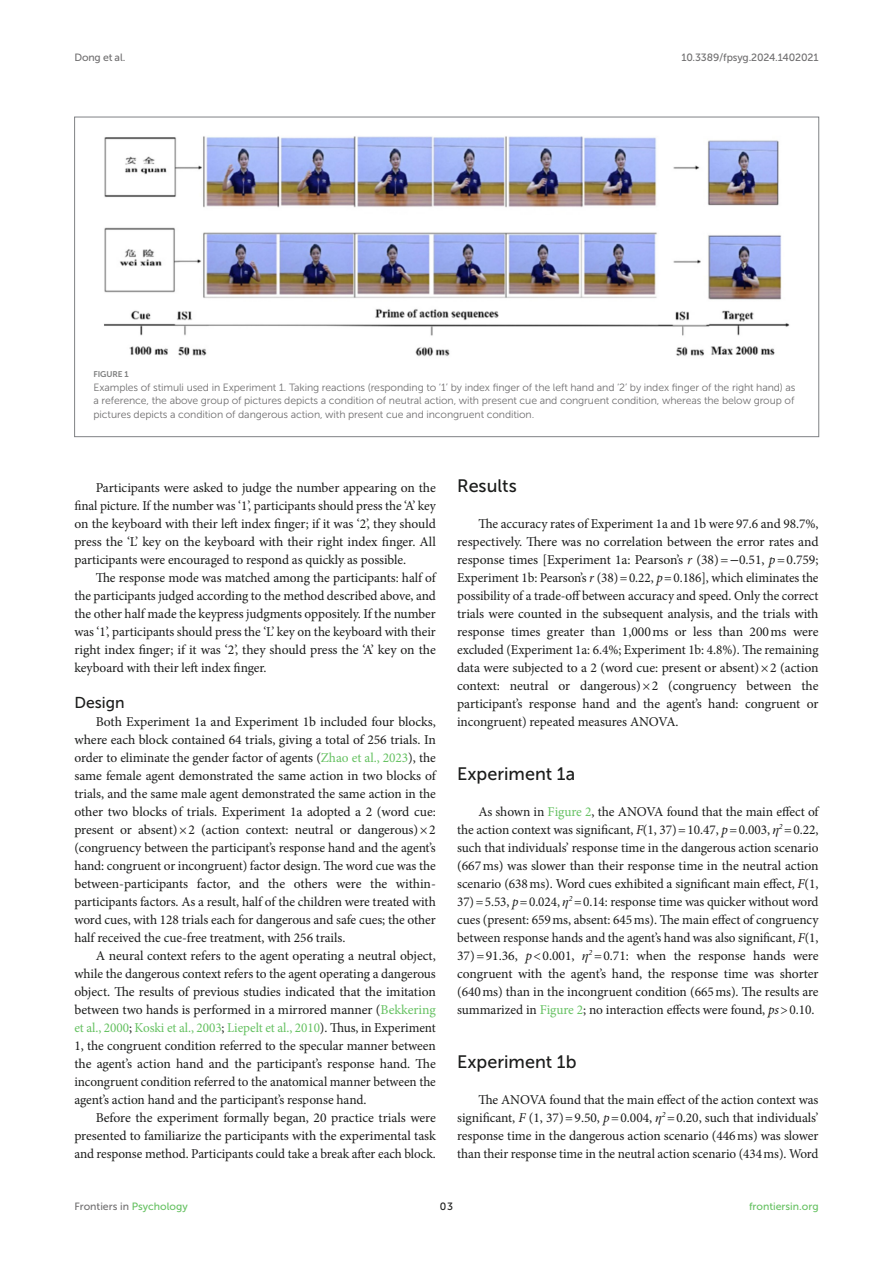
<style>
.page{position:relative;width:893px;height:1263px;background:#fff}
.page>*{position:absolute;margin:0;border:0;box-sizing:border-box;transform-origin:0 0}
.HEAD_2{font:18px "Museo Sans 500";color:#1b1c1b}
.HEAD_3{font:15.75px "Museo Sans 500";color:#1b1c1b}
.TEXT_FLUSH{font:13.5px/18px "Minion Pro";letter-spacing:-.005em;color:#1b1c1b;text-align:justify}
.TEXT{font:13.5px/18px "Minion Pro";letter-spacing:-.005em;color:#1b1c1b;text-align:justify}
.FIG_LEG{font:10.5px/13.5px "Museo Sans 300";letter-spacing:-.01em;color:#706f70}
.t1{font:10.5px "Museo Sans 500";letter-spacing:-.015em;color:#706f70}
.t2{font:10.5px "Museo Sans 500";color:#65c161}
.t3{font:10.5px "Museo Sans 500";color:#1b1c1b}
.FIG_HD{font:8.25px "Museo Sans 700";letter-spacing:-.01em;color:#7e7f7f}
.s1{color:#65c161}
.s2{font-style:italic}
.s3{font-family:"STIX General"}
.s4{font-family:"STIX General";font-style:italic}
</style>
<div class="page">
<img style="left:104px;top:136px;width:686px;height:221px">
<p class="t1" style="left:74px;top:51px;width:52px">Dong et al.</p>
<p class="t1" style="left:681px;top:51px;width:139px">10.3389/fpsyg.2024.1402021</p>
<p class="FIG_HD" style="left:94px;top:370px;width:37px">FIGURE 1</p>
<p class="FIG_LEG" style="left:94px;top:380px;width:704px">Examples of stimuli used in Experiment 1. Taking reactions (responding to ‘1’ by index finger of the left hand and ‘2’ by index finger of the right hand) as a reference, the above group of pictures depicts a condition of neutral action, with present cue and congruent condition, whereas the below group of pictures depicts a condition of dangerous action, with present cue and incongruent condition.</p>
<p class="TEXT" style="left:74px;top:479px;width:363px;text-indent:21px">Participants were asked to judge the number appearing on the final picture. If the number was ‘1’, participants should press the ‘A’ key on the keyboard with their left index finger; if it was ‘2’, they should press the ‘L’ key on the keyboard with their right index finger. All participants were encouraged to respond as quickly as possible.</p>
<p class="TEXT" style="left:74px;top:569px;width:363px;text-indent:21px">The response mode was matched among the participants: half of the participants judged according to the method described above, and the other half made the keypress judgments oppositely. If the number was ‘1’, participants should press the ‘L’ key on the keyboard with their right index finger; if it was ‘2’, they should press the ‘A’ key on the keyboard with their left index finger.</p>
<p class="HEAD_3" style="left:74px;top:694px;width:52px">Design</p>
<p class="TEXT_FLUSH" style="left:74px;top:713px;width:363px;text-indent:21px">Both Experiment 1a and Experiment 1b included four blocks, where each block contained 64 trials, giving a total of 256 trials. In order to eliminate the gender factor of agents (<span class="s1">Zhao et al., 2023</span>), the same female agent demonstrated the same action in two blocks of trials, and the same male agent demonstrated the same action in the other two blocks of trials. Experiment 1a adopted a 2 (word cue: present or absent)×2 (action context: neutral or dangerous)×2 (congruency between the participant’s response hand and the agent’s hand: congruent or incongruent) factor design. The word cue was the between-participants factor, and the others were the within&shy;participants factors. As a result, half of the children were treated with word cues, with 128 trials each for dangerous and safe cues; the other half received the cue-free treatment, with 256 trails.</p>
<p class="TEXT" style="left:74px;top:947px;width:363px;text-indent:21px">A neural context refers to the agent operating a neutral object, while the dangerous context refers to the agent operating a dangerous object. The results of previous studies indicated that the imitation between two hands is performed in a mirrored manner (<span class="s1">Bekkering et al., 2000</span>; <span class="s1">Koski et al., 2003</span>; <span class="s1">Liepelt et al., 2010</span>). Thus, in Experiment 1, the congruent condition referred to the specular manner between the agent’s action hand and the participant’s response hand. The incongruent condition referred to the anatomical manner between the agent’s action hand and the participant’s response hand.</p>
<p class="TEXT" style="left:74px;top:1109px;width:363px;text-indent:21px">Before the experiment formally began, 20 practice trials were presented to familiarize the participants with the experimental task and response method. Participants could take a break after each block.</p>
<p class="HEAD_2" style="left:457px;top:476px;width:61px">Results</p>
<p class="TEXT_FLUSH" style="left:457px;top:515px;width:363px;text-indent:21px">The accuracy rates of Experiment 1a and 1b were 97.6 and 98.7%, respectively. There was no correlation between the error rates and response times [Experiment 1a: Pearson’s <span class="s2">r</span> (38)=<span class="s3">−</span>0.51, <span class="s2">p</span>=0.759; Experiment 1b: Pearson’s <span class="s2">r</span> (38)=0.22, <span class="s2">p</span>=0.186], which eliminates the possibility of a trade-off between accuracy and speed. Only the correct trials were counted in the subsequent analysis, and the trials with response times greater than 1,000ms or less than 200ms were excluded (Experiment 1a: 6.4%; Experiment 1b: 4.8%). The remaining data were subjected to a 2 (word cue: present or absent)×2 (action context: neutral or dangerous)×2 (congruency between the participant’s response hand and the agent’s hand: congruent or incongruent) repeated measures ANOVA.</p>
<p class="HEAD_2" style="left:457px;top:764px;width:120px">Experiment 1a</p>
<p class="TEXT_FLUSH" style="left:457px;top:803px;width:363px;text-indent:21px">As shown in <span class="s1">Figure 2</span>, the ANOVA found that the main effect of the action context was significant, <span class="s2">F</span>(1, 37)=10.47, <span class="s2">p</span>=0.003, <span class="s4">η</span><sup>2</sup> =0.22, such that individuals’ response time in the dangerous action scenario (667ms) was slower than their response time in the neutral action scenario (638ms). Word cues exhibited a significant main effect, <span class="s2">F</span>(1, 37)=5.53, <span class="s2">p</span>=0.024, <span class="s4">η</span><sup>2</sup> =0.14: response time was quicker without word cues (present: 659ms, absent: 645ms). The main effect of congruency between response hands and the agent’s hand was also significant, <span class="s2">F</span>(1, 37)=91.36, <span class="s2">p</span>&lt;0.001, <span class="s4">η</span><sup>2</sup> =0.71: when the response hands were congruent with the agent’s hand, the response time was shorter (640ms) than in the incongruent condition (665ms). The results are summarized in <span class="s1">Figure 2</span>; no interaction effects were found, <span class="s2">ps</span>&gt;0.10.</p>
<p class="HEAD_2" style="left:457px;top:1052px;width:121px">Experiment 1b</p>
<p class="TEXT_FLUSH" style="left:457px;top:1091px;width:363px;text-indent:21px">The ANOVA found that the main effect of the action context was significant, <span class="s2">F</span> (1, 37)=9.50, <span class="s2">p</span>=0.004, <span class="s4">η</span><sup>2</sup> =0.20, such that individuals’ response time in the dangerous action scenario (446ms) was slower than their response time in the neutral action scenario (434ms). Word</p>
<p class="t1" style="left:74px;top:1200px;width:115px">Frontiers in <span class="s1">Psychology</span></p>
<p class="t3" style="left:440px;top:1200px;width:15px">03</p>
<p class="t2" style="left:749px;top:1200px;width:71px">frontiersin.org</p>
</div>
